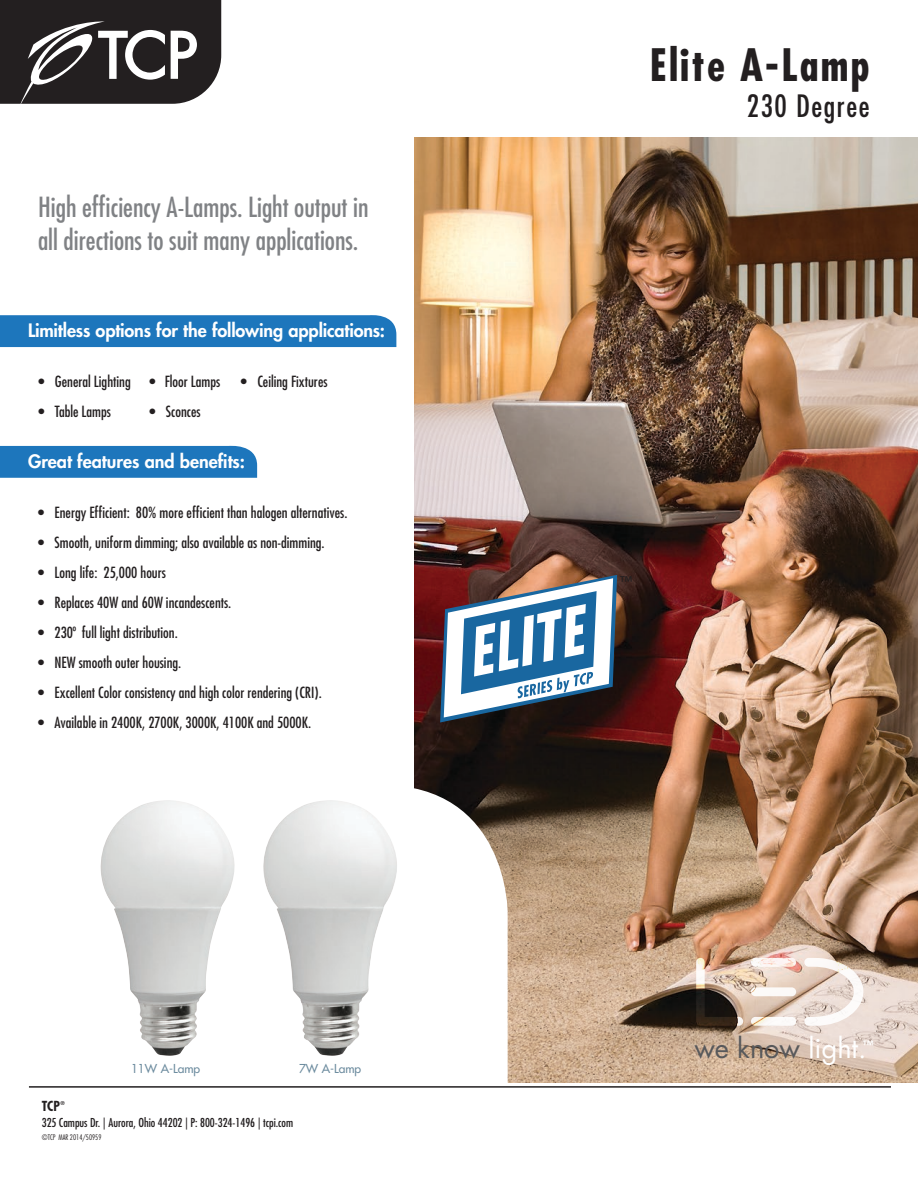
<style>
.page{position:relative;width:918px;height:1188px;background:#fff}
.page>*{position:absolute;margin:0;border:0;box-sizing:border-box;transform-origin:0 0}
.t1{font:700 condensed 43.5px "Futura Std";letter-spacing:.05em;color:#231f20}
.t2{font:condensed 30px "Futura Std";letter-spacing:.05em;color:#231f20}
.t3{font:condensed 27px/33px "Futura Std";color:#808285}
.t4{font:27px "Futura Std";color:#58595b}
.t5{font:20.55px "Myriad Pro";color:#231f20}
.t6{font:800 18px "Futura Std";letter-spacing:-.005em;color:#fff}
.t7{font:condensed 15px "Futura Std";color:#231f20}
.t8{font:700 condensed 13.5px "Futura Std";color:#231f20}
.t9{font:condensed 12px "Futura Std";color:#231f20}
.t10{font:500 12px "Futura Std";color:#6d8c9f}
.t11{font:800 11.1px "Futura Std";color:#fff}
.t12{font:300 condensed 7.5px "Futura Std";color:#231f20}
.t13{font:700 condensed 5.25px "Futura Std";color:#231f20}
.s1{color:#fff}
</style>
<div class="page">
<img style="left:415px;top:137px;width:503px;height:946px">
<svg style="left:414px;top:785px;width:94px;height:298px"></svg>
<svg style="left:0;top:445px;width:257px;height:33px;background:#277cbe"></svg>
<div style="left:0;top:315px;width:396px;height:32px;background:#1d76bc"></div>
<svg style="left:0;top:0;width:221px;height:104px;background:#464344"></svg>
<hr style="left:29px;top:1086px;width:862px;height:2px;background:#231f20">
<img style="left:263px;top:800px;width:134px;height:256px">
<img style="left:100px;top:800px;width:135px;height:256px">
<svg style="left:696px;top:958px;width:47px;height:68px;background:#8a7768"></svg>
<div style="left:751px;top:987px;width:45px;height:9px;background:#fcfaf8;border-radius:4px"></div>
<svg style="left:751px;top:1017px;width:45px;height:9px"></svg>
<svg style="left:751px;top:958px;width:45px;height:9px"></svg>
<svg style="left:804px;top:958px;width:59px;height:68px"></svg>
<svg style="left:440px;top:575px;width:177px;height:147px"></svg>
<h3 class="t3" style="left:38px;top:190px;width:332px">High efficiency A-Lamps. Light output in all directions to suit many applications.</h3>
<p class="t6" style="left:28px;top:319px;width:358px">Limitless options for the following applications:</p>
<p class="t7" style="left:38px;top:373px;width:94px">• General Lighting</p>
<p class="t7" style="left:38px;top:403px;width:74px">• Table Lamps</p>
<p class="t7" style="left:149px;top:373px;width:72px">• Floor Lamps</p>
<p class="t7" style="left:149px;top:403px;width:53px">• Sconces</p>
<p class="t7" style="left:241px;top:373px;width:88px">• Ceiling Fixtures</p>
<p class="t6" style="left:28px;top:450px;width:219px">Great features and benefits:</p>
<p class="t7" style="left:38px;top:503px;width:311px">• Energy Efficient: 80% more efficient than halogen alternatives.</p>
<p class="t7" style="left:38px;top:533px;width:288px">• Smooth, uniform dimming; also available as non-dimming.</p>
<p class="t7" style="left:38px;top:563px;width:129px">• Long life: 25,000 hours</p>
<p class="t7" style="left:38px;top:593px;width:195px">• Replaces 40W and 60W incandescents.</p>
<p class="t7" style="left:38px;top:623px;width:141px">• 230º full light distribution.</p>
<p class="t7" style="left:38px;top:653px;width:145px">• NEW smooth outer housing.</p>
<p class="t7" style="left:38px;top:683px;width:285px">• Excellent Color consistency and high color rendering (CRI).</p>
<p class="t7" style="left:38px;top:713px;width:275px">• Available in 2400K, 2700K, 3000K, 4100K and 5000K.</p>
<p class="t8" style="left:42px;top:1097px;width:20px">TCP</p>
<p class="t13" style="left:60px;top:1099px;width:6px">®</p>
<p class="t10" style="left:131px;top:1061px;width:71px">11W A-Lamp</p>
<p class="t10" style="left:299px;top:1061px;width:64px">7W A-Lamp</p>
<p class="t9" style="left:42px;top:1116px;width:253px">325 Campus Dr. | Aurora, Ohio 44202 | P: 800-324-1496 | tcpi.com</p>
<p class="t12" style="left:42px;top:1133px;width:61px">©TCP MAR 2014/50959</p>
<h1 class="t1" style="left:650px;top:38px;width:221px">Elite A-Lamp</h1>
<h2 class="t2" style="left:747px;top:88px;width:124px">230 Degree</h2>
<h3 class="t5" style="left:619px;top:571px;width:14px">™</h3>
<h3 class="t4" style="left:694px;top:1031px;width:174px">we know <span class="s1">light.</span></h3>
<p class="t11" style="left:862px;top:1038px;width:13px">™</p>
</div>
